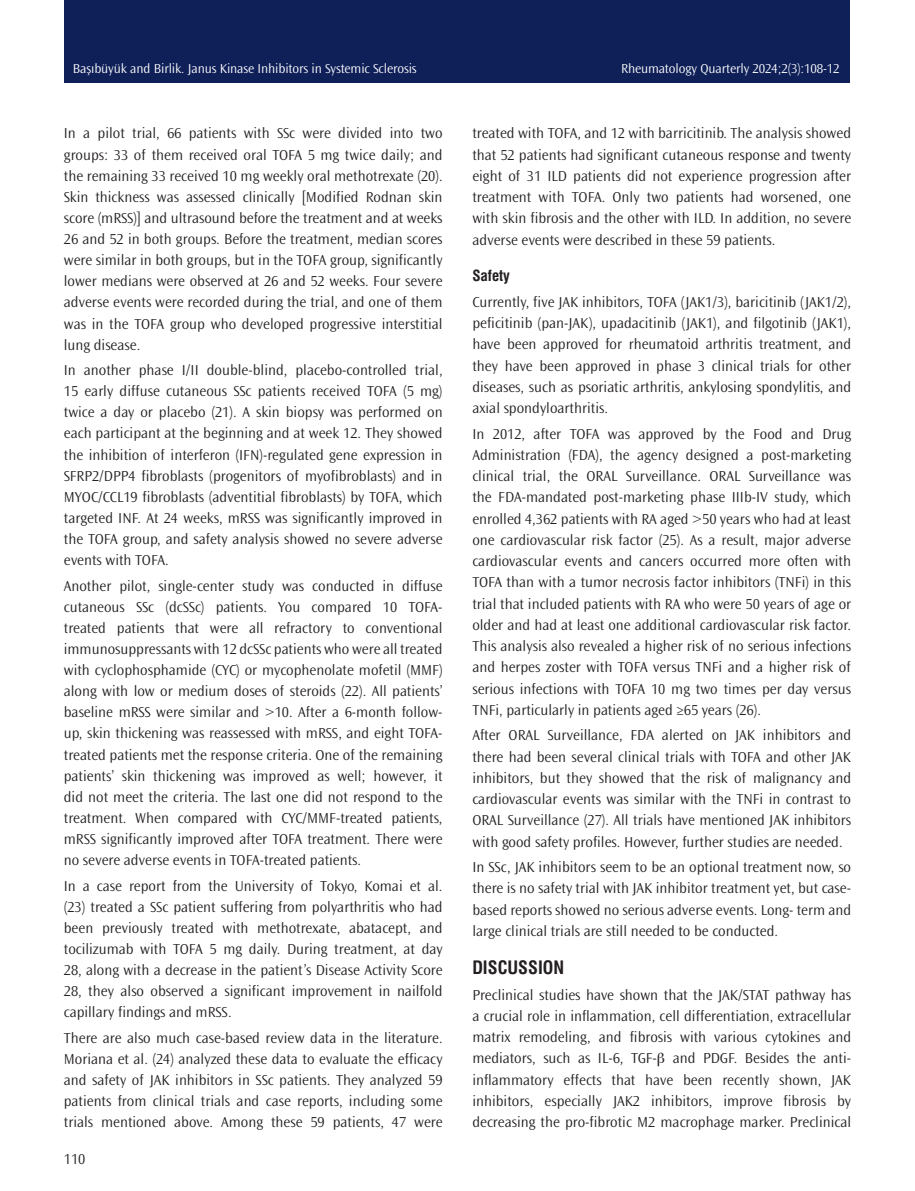
<style>
.page{position:relative;width:915px;height:1191px;background:#fff}
.page>*{position:absolute;margin:0;border:0;box-sizing:border-box;transform-origin:0 0}
.ANA_BASLIKLAR{font:18px "Swiss Condensed Bold Tr";color:#231f20}
.YAZI{font:300 15px/21.1px "Ocean Sans Std";color:#231f20;text-align:justify}
.BOLD{font:15px "Swiss Condensed Bold Tr";color:#231f20}
.t1{font:300 13.5px "Ocean Sans Std";letter-spacing:-.01em;color:#fff}
</style>
<div class="page">
<div style="left:64px;top:0;width:785px;height:83px;background:#0f2059"></div>
<p class="t1" style="left:73px;top:61px;width:345px">Başıbüyük and Birlik. Janus Kinase Inhibitors in Systemic Sclerosis</p>
<p class="t1" style="left:621px;top:61px;width:220px">Rheumatology Quarterly 2024;2(3):108-12</p>
<p class="YAZI" style="left:64px;top:123px;width:380px">In a pilot trial, 66 patients with SSc were divided into two groups: 33 of them received oral TOFA 5 mg twice daily; and the remaining 33 received 10 mg weekly oral methotrexate (20).<br>Skin thickness was assessed clinically [Modified Rodnan skin score (mRSS)] and ultrasound before the treatment and at weeks 26 and 52 in both groups. Before the treatment, median scores were similar in both groups, but in the TOFA group, significantly lower medians were observed at 26 and 52 weeks. Four severe adverse events were recorded during the trial, and one of them was in the TOFA group who developed progressive interstitial lung disease.</p>
<p class="YAZI" style="left:64px;top:360px;width:380px">In another phase I/II double-blind, placebo-controlled trial, 15 early diffuse cutaneous SSc patients received TOFA (5 mg) twice a day or placebo (21). A skin biopsy was performed on each participant at the beginning and at week 12. They showed the inhibition of interferon (IFN)-regulated gene expression in SFRP2/DPP4 fibroblasts (progenitors of myofibroblasts) and in MYOC/CCL19 fibroblasts (adventitial fibroblasts) by TOFA, which targeted INF. At 24 weeks, mRSS was significantly improved in the TOFA group, and safety analysis showed no severe adverse events with TOFA.</p>
<p class="YAZI" style="left:64px;top:575px;width:380px">Another pilot, single-center study was conducted in diffuse cutaneous SSc (dcSSc) patients. You compared 10 TOFA&shy;treated patients that were all refractory to conventional immunosuppressants with 12 dcSSc patients who were all treated with cyclophosphamide (CYC) or mycophenolate mofetil (MMF) along with low or medium doses of steroids (22). All patients’ baseline mRSS were similar and &gt;10. After a 6-month follow&shy;up, skin thickening was reassessed with mRSS, and eight TOFA&shy;treated patients met the response criteria. One of the remaining patients’ skin thickening was improved as well; however, it did not meet the criteria. The last one did not respond to the treatment. When compared with CYC/MMF-treated patients, mRSS significantly improved after TOFA treatment. There were no severe adverse events in TOFA-treated patients.</p>
<p class="YAZI" style="left:64px;top:875px;width:380px">In a case report from the University of Tokyo, Komai et al. (23) treated a SSc patient suffering from polyarthritis who had been previously treated with methotrexate, abatacept, and tocilizumab with TOFA 5 mg daily. During treatment, at day 28, along with a decrease in the patient’s Disease Activity Score 28, they also observed a significant improvement in nailfold capillary findings and mRSS.</p>
<p class="YAZI" style="left:64px;top:1027px;width:380px">There are also much case-based review data in the literature.<br>Moriana et al. (24) analyzed these data to evaluate the efficacy and safety of JAK inhibitors in SSc patients. They analyzed 59 patients from clinical trials and case reports, including some trials mentioned above. Among these 59 patients, 47 were</p>
<p class="YAZI" style="left:64px;top:1148px;width:23px">110</p>
<p class="YAZI" style="left:472px;top:123px;width:380px">treated with TOFA, and 12 with barricitinib. The analysis showed that 52 patients had significant cutaneous response and twenty eight of 31 ILD patients did not experience progression after treatment with TOFA. Only two patients had worsened, one with skin fibrosis and the other with ILD. In addition, no severe adverse events were described in these 59 patients.</p>
<p class="BOLD" style="left:472px;top:267px;width:39px">Safety</p>
<p class="YAZI" style="left:472px;top:291px;width:380px">Currently, five JAK inhibitors, TOFA (JAK1/3), baricitinib (JAK1/2), peficitinib (pan-JAK), upadacitinib (JAK1), and filgotinib (JAK1), have been approved for rheumatoid arthritis treatment, and they have been approved in phase 3 clinical trials for other diseases, such as psoriatic arthritis, ankylosing spondylitis, and axial spondyloarthritis.</p>
<p class="YAZI" style="left:472px;top:423px;width:380px">In 2012, after TOFA was approved by the Food and Drug Administration (FDA), the agency designed a post-marketing clinical trial, the ORAL Surveillance. ORAL Surveillance was the FDA-mandated post-marketing phase IIIb-IV study, which enrolled 4,362 patients with RA aged &gt;50 years who had at least one cardiovascular risk factor (25). As a result, major adverse cardiovascular events and cancers occurred more often with TOFA than with a tumor necrosis factor inhibitors (TNFi) in this trial that included patients with RA who were 50 years of age or older and had at least one additional cardiovascular risk factor.<br>This analysis also revealed a higher risk of no serious infections and herpes zoster with TOFA versus TNFi and a higher risk of serious infections with TOFA 10 mg two times per day versus TNFi, particularly in patients aged ≥65 years (26).</p>
<p class="YAZI" style="left:472px;top:725px;width:380px">After ORAL Surveillance, FDA alerted on JAK inhibitors and there had been several clinical trials with TOFA and other JAK inhibitors, but they showed that the risk of malignancy and cardiovascular events was similar with the TNFi in contrast to ORAL Surveillance (27). All trials have mentioned JAK inhibitors with good safety profiles. However, further studies are needed.</p>
<p class="YAZI" style="left:472px;top:856px;width:380px">In SSc, JAK inhibitors seem to be an optional treatment now, so there is no safety trial with JAK inhibitor treatment yet, but case&shy;based reports showed no serious adverse events. Long- term and large clinical trials are still needed to be conducted.</p>
<p class="ANA_BASLIKLAR" style="left:472px;top:957px;width:93px">DISCUSSION</p>
<p class="YAZI" style="left:472px;top:984px;width:380px">Preclinical studies have shown that the JAK/STAT pathway has a crucial role in inflammation, cell differentiation, extracellular matrix remodeling, and fibrosis with various cytokines and mediators, such as IL-6, TGF- and PDGF. Besides the anti&shy;inflammatory effects that have been recently shown, JAK inhibitors, especially JAK2 inhibitors, improve fibrosis by decreasing the pro-fibrotic M2 macrophage marker. Preclinical</p>
</div>
